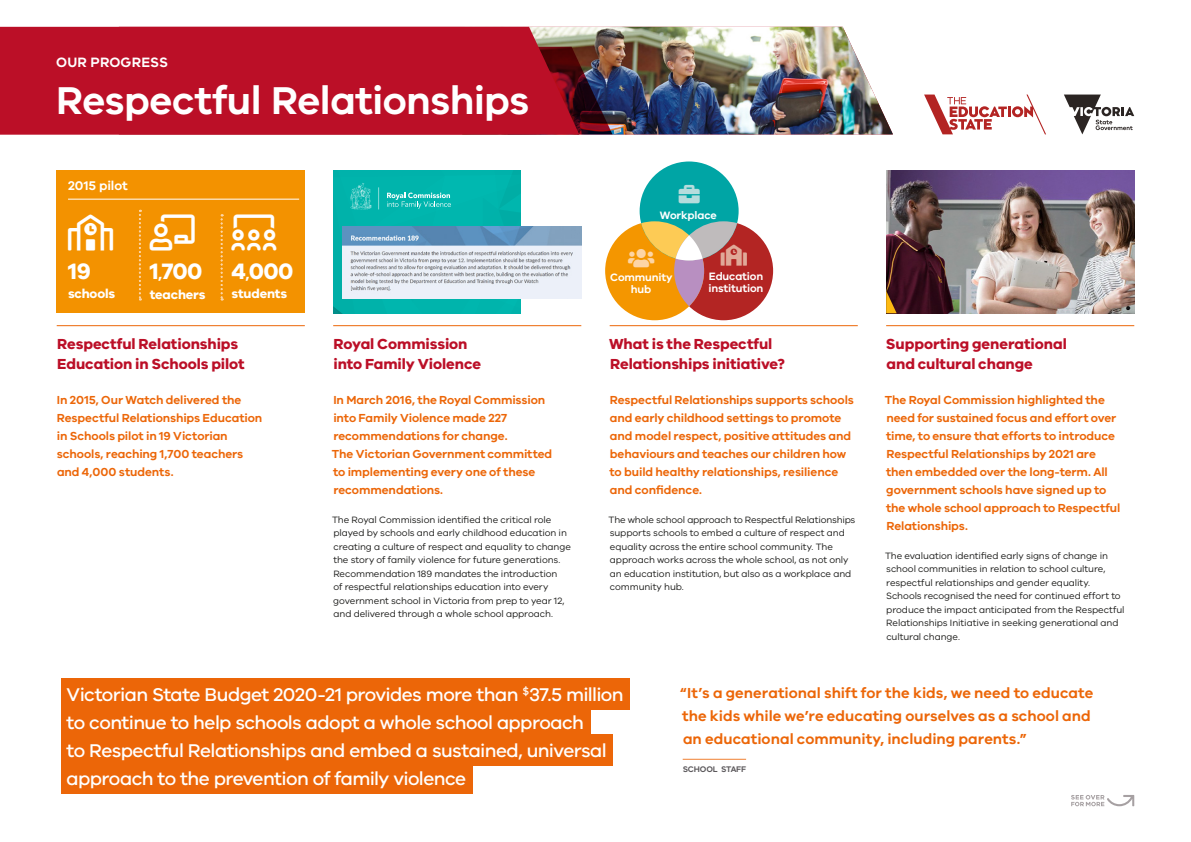
<style>
.page{position:relative;width:1191px;height:842px;background:#fff}
.page>*{position:absolute;margin:0;border:0;box-sizing:border-box;transform-origin:0 0}
.t1{font:600 40px "VIC";letter-spacing:-.015em;color:#fff}
.t2{font:36px "Font Awesome 5 Pro";color:#fff}
.t3{font:700 23px "VIC";letter-spacing:-.025em;color:#fff}
.Intro_02{font:21px "Font Awesome 5 Pro Solid";color:#e0a998}
.Intro_02-2{font:21px "Font Awesome 5 Pro Solid";color:#fdd5a5}
.t4{font:500 19px "VIC";letter-spacing:-.03em;color:#fff}
.H1_rule{font:700 15px/20px "VIC";letter-spacing:-.005em;color:#bb0f27}
.Quote_01{font:600 15px/23px "VIC";letter-spacing:.005em;color:#ec6608}
.t5{font:600 14px "VIC";letter-spacing:.01em;color:#fff}
.t6{font:700 13px "VIC";letter-spacing:-.015em;color:#fff}
.t7{font:600 13px "VIC";color:#fff}
.Intro_01{font:600 12px/18px "VIC";letter-spacing:-.005em;color:#ec6608}
.Intro_02-3{font:600 11px/12px "VIC";letter-spacing:-.01em;color:#fff}
.Intro_02-4{font:9.5px/13.5px "VIC";letter-spacing:-.01em;color:#1d1d1b}
.Quote_credit{font:8.4px "VIC Semi Bold SC600";letter-spacing:-.02em;color:#5b585b}
.s1{font-size:13.8px}
</style>
<div class="page">
<img style="left:579px;top:27px;width:314px;height:107px">
<img style="left:579px;top:47px;width:33px;height:87px">
<div style="left:0;top:27px;width:579px;height:107px;background:#bb0f27"></div>
<svg style="left:924px;top:95px;width:122px;height:39px"></svg>
<svg style="left:1064px;top:95px;width:70px;height:39px"></svg>
<svg style="left:1071px;top:795px;width:63px;height:11px"></svg>
<hr style="left:57px;top:325px;width:248px;height:1px;background:#ec6608">
<hr style="left:333px;top:325px;width:248px;height:1px;background:#ec6608">
<hr style="left:609px;top:325px;width:248px;height:1px;background:#ec6608">
<hr style="left:886px;top:325px;width:248px;height:1px;background:#ec6608">
<div style="left:61px;top:679px;width:568px;height:31px;background:#ec6608"></div>
<div style="left:61px;top:707px;width:529px;height:31px;background:#ec6608"></div>
<div style="left:61px;top:735px;width:552px;height:31px;background:#ec6608"></div>
<div style="left:61px;top:763px;width:411px;height:31px;background:#ec6608"></div>
<hr style="left:682px;top:759px;width:64px;height:1px;background:#f08031">
<svg style="left:333px;top:170px;width:188px;height:143px;background:#0bb6af"></svg>
<img style="left:343px;top:227px;width:238px;height:71px">
<div style="left:57px;top:170px;width:248px;height:143px;background:#f39200"></div>
<hr style="left:68px;top:199px;width:231px;height:1px;background:#fff">
<svg style="left:139px;top:210px;width:2px;height:90px"></svg>
<svg style="left:221px;top:214px;width:2px;height:86px"></svg>
<img style="left:1009px;top:170px;width:125px;height:143px">
<img style="left:886px;top:170px;width:123px;height:143px">
<div style="left:674px;top:221px;width:99px;height:99px;background:#b32523;border-radius:50%"></div>
<div style="left:605px;top:221px;width:99px;height:99px;background:#f49600;border-radius:50%"></div>
<div style="left:639px;top:161px;width:99px;height:99px;background:#00a5a5;border-radius:50%"></div>
<div style="left:674px;top:235px;width:30px;height:71px;background:#b88fc1;border-radius:50%"></div>
<svg style="left:628px;top:221px;width:119px;height:46px"></svg>
<h3 class="t5" style="left:56px;top:54px;width:113px">OUR PROGRESS</h3>
<h1 class="t1" style="left:56px;top:76px;width:475px">Respectful Relationships</h1>
<p class="t7" style="left:68px;top:178px;width:61px">2015 pilot</p>
<p class="t2" style="left:68px;top:214px;width:46px">▲□□●</p>
<p class="t3" style="left:68px;top:257px;width:24px">19</p>
<p class="t6" style="left:68px;top:285px;width:49px">schools</p>
<p class="t2" style="left:150px;top:214px;width:46px">●□▼</p>
<p class="t3" style="left:150px;top:257px;width:54px">1<span class="s1">,</span>700</p>
<p class="t6" style="left:150px;top:286px;width:57px">teachers</p>
<p class="t2" style="left:231px;top:214px;width:46px">◆▲▲●▲▲</p>
<p class="t3" style="left:231px;top:257px;width:63px">4<span class="s1">,</span>000</p>
<p class="t6" style="left:231px;top:285px;width:57px">students</p>
<p class="H1_rule" style="left:57px;top:333px;width:189px">Respectful Relationships<br>Education in Schools pilot</p>
<p class="Intro_01" style="left:57px;top:390px;width:207px">In 2015, Our Watch delivered the<br>Respectful Relationships Education in Schools pilot in 19 Victorian schools, reaching 1,700 teachers and 4,000 students.</p>
<p class="H1_rule" style="left:333px;top:333px;width:149px">Royal Commission into Family Violence</p>
<p class="Intro_01" style="left:332px;top:390px;width:222px">In March 2016, the Royal Commission into Family Violence made 227 recommendations for change.<br>The Victorian Government committed to implementing every one of these recommendations.</p>
<p class="Intro_02-4" style="left:332px;top:513px;width:240px">The Royal Commission identified the critical role played by schools and early childhood education in creating a culture of respect and equality to change the story of family violence for future generations.<br>Recommendation 189 mandates the introduction<br>of respectful relationships education into every government school in Victoria from prep to year 12, and delivered through a whole school approach.</p>
<p class="Intro_02-3" style="left:660px;top:208px;width:58px">Workplace</p>
<p class="Intro_02-2" style="left:628px;top:248px;width:28px">◆▲▲</p>
<p class="Intro_02-3" style="left:610px;top:271px;width:64px;text-align:center">Community hub</p>
<p class="Intro_02" style="left:720px;top:245px;width:28px">▲□□●</p>
<p class="Intro_02-3" style="left:708px;top:270px;width:56px">Education institution</p>
<p class="H1_rule" style="left:609px;top:333px;width:177px">What is the Respectful<br>Relationships initiative?</p>
<p class="Intro_01" style="left:609px;top:390px;width:246px">Respectful Relationships supports schools and early childhood settings to promote and model respect, positive attitudes and behaviours and teaches our children how to build healthy relationships, resilience and confidence.</p>
<p class="Intro_02-4" style="left:608px;top:513px;width:248px">The whole school approach to Respectful Relationships supports schools to embed a culture of respect and equality across the entire school community. The approach works across the whole school, as not only an education institution, but also as a workplace and community hub.</p>
<p class="H1_rule" style="left:886px;top:333px;width:182px">Supporting generational and cultural change</p>
<p class="Intro_01" style="left:885px;top:390px;width:237px">The Royal Commission highlighted the need for sustained focus and effort over time, to ensure that efforts to introduce Respectful Relationships by 2021 are then embedded over the long-term. All government schools have signed up to the whole school approach to Respectful Relationships.</p>
<p class="Intro_02-4" style="left:885px;top:549px;width:241px">The evaluation identified early signs of change in school communities in relation to school culture, respectful relationships and gender equality.<br>Schools recognised the need for continued effort to produce the impact anticipated from the Respectful Relationships Initiative in seeking generational and cultural change.</p>
<p class="t4" style="left:67px;top:683px;width:558px">Victorian State Budget 2020-21 provides more than <sup>$</sup>37.5 million</p>
<p class="t4" style="left:67px;top:711px;width:519px">to continue to help schools adopt a whole school approach</p>
<p class="t4" style="left:67px;top:739px;width:541px">to Respectful Relationships and embed a sustained, universal</p>
<p class="t4" style="left:67px;top:767px;width:401px">approach to the prevention of family violence</p>
<p class="Quote_01" style="left:679px;top:681px;width:415px">“It’s a generational shift for the kids, we need to educate the kids while we’re educating ourselves as a school and an educational community, including parents.”</p>
<p class="Quote_credit" style="left:683px;top:764px;width:65px">SCHOOL STAFF</p>
</div>
